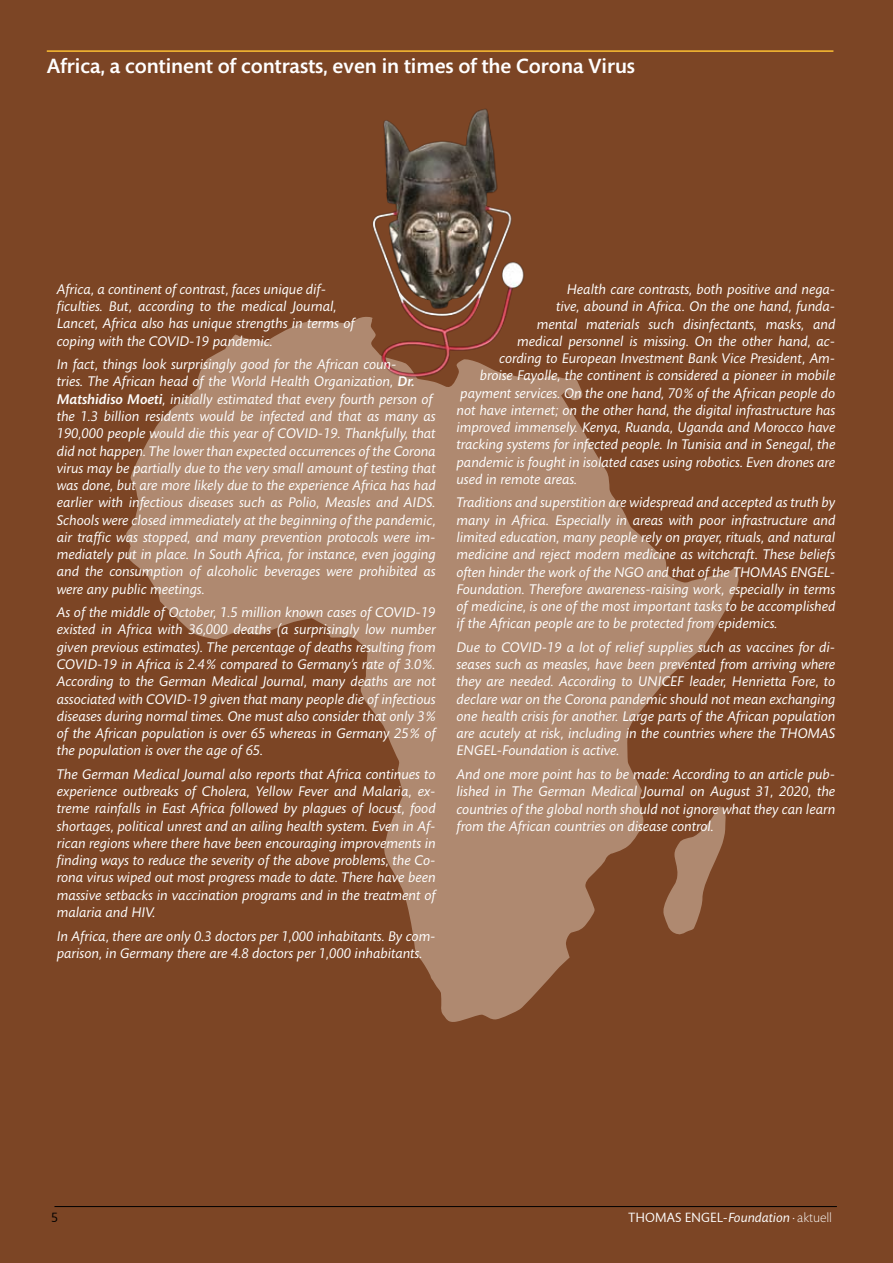
<style>
.page{position:relative;width:893px;height:1263px;background:#7c4525}
.page>*{position:absolute;margin:0;border:0;box-sizing:border-box;transform-origin:0 0}
.t1{font:500 21px "Mundo Sans";color:#fff}
.t2{font:italic 14.25px/17.2px "Mundo Sans";color:#fff;text-align:justify}
.t3{font:13.5px "Mundo Sans";color:#fff}
.t4{font:13.5px "Mundo Sans";color:#000}
.s1{font-weight:500}
.s2{font-style:italic}
.s3{font-family:"Trade Gothic";font-weight:300}
.s4{font-weight:300}
</style>
<div class="page">
<hr style="left:54px;top:1206px;width:783px;height:1px;background:#000">
<svg style="left:126px;top:321px;width:613px;height:701px;fill:#af8970"></svg>
<hr style="left:47px;top:50px;width:786px;height:2px;background:#fdbf32">
<img style="left:348px;top:108px;width:194px;height:276px">
<h1 class="t1" style="left:47px;top:55px;width:590px">Africa, a continent of contrasts, even in times of the Corona Virus</h1>
<p class="t2" style="left:57px;top:281px;width:299px;text-align:left">Africa, a continent of contrast, faces unique dif&shy;ficulties. But, according to the medical Journal, Lancet, Africa also has unique strengths in terms of coping with the COVID-19 pandemic.</p>
<p class="t2" style="left:57px;top:356px;width:380px;text-align:left">In fact, things look surprisingly good for the African coun-<br>tries. The African head of the World Health Organization, <span class="s1">Dr.<br>Matshidiso Moeti</span>, initially estimated that every fourth person of the 1.3 billion residents would be infected and that as many as 190,000 people would die this year of COVID-19. Thankfully, that did not happen. The lower than expected occurrences of the Corona virus may be partially due to the very small amount of testing that was done, but are more likely due to the experience Africa has had earlier with infectious diseases such as Polio, Measles and AIDS.<br>Schools were closed immediately at the beginning of the pandemic, air traffic was stopped, and many prevention protocols were im&shy;mediately put in place. In South Africa, for instance, even jogging and the consumption of alcoholic beverages were prohibited as were any public meetings.</p>
<p class="t2" style="left:57px;top:604px;width:380px">As of the middle of October, 1.5 million known cases of COVID-19 existed in Africa with 36,000 deaths (a surprisingly low number given previous estimates). The percentage of deaths resulting from COVID-19 in Africa is 2.4% compared to Germany’s rate of 3.0%.<br>According to the German Medical Journal, many deaths are not associated with COVID-19 given that many people die of infectious diseases during normal times. One must also consider that only 3% of the African population is over 65 whereas in Germany 25% of the population is over the age of 65.</p>
<p class="t2" style="left:57px;top:766px;width:380px">The German Medical Journal also reports that Africa continues to experience outbreaks of Cholera, Yellow Fever and Malaria, ex&shy;treme rainfalls in East Africa followed by plagues of locust, food shortages, political unrest and an ailing health system. Even in Af&shy;rican regions where there have been encouraging improvements in finding ways to reduce the severity of the above problems, the Co&shy;rona virus wiped out most progress made to date. There have been massive setbacks in vaccination programs and in the treatment of malaria and HIV.</p>
<p class="t2" style="left:57px;top:927px;width:380px">In Africa, there are only 0.3 doctors per 1,000 inhabitants. By com&shy;parison, in Germany there are 4.8 doctors per 1,000 inhabitants.</p>
<p class="t2" style="left:567px;top:281px;width:270px">Health care contrasts, both positive and nega-</p>
<p class="t2" style="left:556px;top:298px;width:280px">tive, abound in Africa. On the one hand, funda-</p>
<p class="t2" style="left:537px;top:315px;width:300px">mental materials such disinfectants, masks, and</p>
<p class="t2" style="left:517px;top:333px;width:319px">medical personnel is missing. On the other hand, ac-</p>
<p class="t2" style="left:499px;top:350px;width:338px">cording to European Investment Bank Vice President, Am-</p>
<p class="t2" style="left:480px;top:367px;width:357px">broise Fayolle, the continent is considered a pioneer in mobile</p>
<p class="t2" style="left:460px;top:384px;width:376px">payment services. On the one hand, 70% of the African people do</p>
<p class="t2" style="left:456px;top:402px;width:380px">not have internet; on the other hand, the digital infrastructure has</p>
<p class="t2" style="left:456px;top:419px;width:380px">improved immensely. Kenya, Ruanda, Uganda and Morocco have</p>
<p class="t2" style="left:456px;top:436px;width:380px">tracking systems for infected people. In Tunisia and in Senegal, the</p>
<p class="t2" style="left:456px;top:453px;width:380px">pandemic is fought in isolated cases using robotics. Even drones are</p>
<p class="t2" style="left:456px;top:471px;width:122px">used in remote areas.</p>
<p class="t2" style="left:456px;top:494px;width:380px">Traditions and superstition are widespread and accepted as truth by many in Africa. Especially in areas with poor infrastructure and limited education, many people rely on prayer, rituals, and natural medicine and reject modern medicine as witchcraft. These beliefs often hinder the work of the NGO and that of the THOMAS ENGEL-Foundation. Therefore awareness-raising work, especially in terms of medicine, is one of the most important tasks to be accomplished if the African people are to be protected from epidemics.</p>
<p class="t2" style="left:456px;top:639px;width:380px">Due to COVID-19 a lot of relief supplies such as vaccines for di&shy;seases such as measles, have been prevented from arriving where they are needed. According to UNICEF leader, Henrietta Fore, to declare war on the Corona pandemic should not mean exchanging one health crisis for another. Large parts of the African population are acutely at risk, including in the countries where the THOMAS ENGEL-Foundation is active.</p>
<p class="t2" style="left:456px;top:766px;width:380px">And one more point has to be made: According to an article pub&shy;lished in The German Medical Journal on August 31, 2020, the countries of the global north should not ignore what they can learn from the African countries on disease control.</p>
<p class="t4" style="left:51px;top:1210px;width:8px">5</p>
<p class="t3" style="left:629px;top:1210px;width:205px">THOMAS ENGEL<span class="s2">-Foundation</span> <span class="s3">·</span><span class="s4">aktuell</span></p>
</div>
